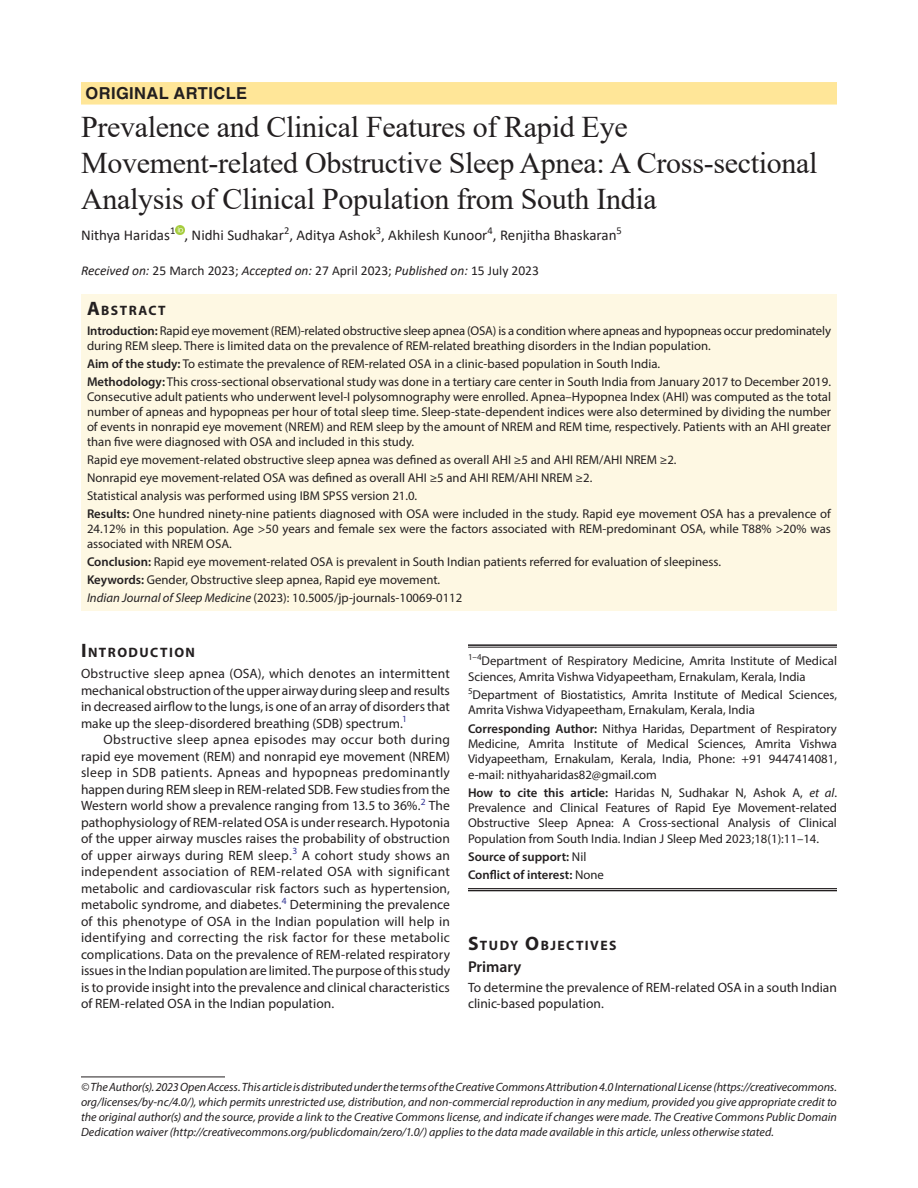
<style>
.page{position:relative;width:918px;height:1188px;background:#fff}
.page>*{position:absolute;margin:0;border:0;box-sizing:border-box;transform-origin:0 0}
.t1{font:30px/36px "Times New Roman";letter-spacing:-.01em;color:#231f20}
.ArticleType{font:700 16.5px "Helvetica LT Std";letter-spacing:.025em;color:#231f20}
.Head-2-stk{font:600 15.75px "Myriad Pro";color:#231f20}
.AuthorName{font:15px "Calibri";color:#231f20}
.Head-1{font:700 13.65px "Myriad Pro";letter-spacing:.105em;color:#231f20}
.AbstractTitle{font:700 13.65px "Myriad Pro";letter-spacing:.105em;color:#231f20}
.Para-Indent{font:13.5px/16.5px "Myriad Pro";letter-spacing:.005em;color:#231f20;text-align:justify}
.Para-NoIndent{font:13.5px/16.5px "Myriad Pro";color:#231f20;text-align:justify}
.PAS_History{font:italic 13.5px "Calibri";color:#231f20}
.Abstract-Para-first{font:12.75px/15px "Myriad Pro";color:#231f20;text-align:justify}
.How_to_Cite{font:12.75px/15.3px "Myriad Pro";color:#231f20;text-align:justify}
.Corresponding_Author{font:12.75px/15.3px "Myriad Pro";color:#231f20;text-align:justify}
.Affiliation-first{font:12.75px/15.3px "Myriad Pro";color:#231f20}
.Affiliation{font:12.75px/15.3px "Myriad Pro";color:#231f20}
.JT_DOI{font:12.75px "Myriad Pro";color:#231f20}
.Keywords{font:12.75px "Myriad Pro";color:#231f20}
.COI{font:600 12.75px "Myriad Pro";color:#231f20}
.Source{font:600 12.75px "Myriad Pro";color:#231f20}
.FootNote{font:italic 12px/15px "Myriad Pro";color:#231f20;text-align:justify}
.s1{font-style:normal}
.s2{font-size:19.5px}
.s3{font-weight:600}
.s4{font-style:italic}
.s5{font-weight:400}
</style>
<div class="page">
<div style="left:81px;top:82px;width:756px;height:23px;background:#ffe698"></div>
<div style="left:81px;top:295px;width:756px;height:25px;background:#fef8e3"></div>
<div style="left:81px;top:319px;width:756px;height:40px;background:#fef8e3"></div>
<div style="left:81px;top:352px;width:756px;height:25px;background:#fef8e3"></div>
<div style="left:81px;top:370px;width:756px;height:85px;background:#fef8e3"></div>
<div style="left:81px;top:448px;width:756px;height:25px;background:#fef8e3"></div>
<div style="left:81px;top:466px;width:756px;height:25px;background:#fef8e3"></div>
<div style="left:81px;top:484px;width:756px;height:25px;background:#fef8e3"></div>
<div style="left:81px;top:502px;width:756px;height:55px;background:#fef8e3"></div>
<div style="left:81px;top:550px;width:756px;height:25px;background:#fef8e3"></div>
<div style="left:81px;top:568px;width:756px;height:25px;background:#fef8e3"></div>
<div style="left:81px;top:586px;width:756px;height:25px;background:#fef8e3"></div>
<svg style="left:175px;top:225px;width:10px;height:9px"></svg>
<hr style="left:81px;top:1077px;width:144px;height:1px;background:#231f20">
<hr style="left:468px;top:644px;width:369px;height:2px;background:#231f20">
<hr style="left:468px;top:647px;width:369px;height:1px;background:#231f20">
<hr style="left:468px;top:888px;width:369px;height:1px;background:#231f20">
<hr style="left:468px;top:890px;width:369px;height:1px;background:#231f20">
<p class="ArticleType" style="left:86px;top:83px;width:163px">ORIGINAL ARTICLE</p>
<p class="t1" style="left:81px;top:108px;width:738px">Prevalence and Clinical Features of Rapid Eye<br>Movement-related Obstructive Sleep Apnea: A Cross-sectional<br>Analysis of Clinical Population from South India</p>
<p class="AuthorName" style="left:81px;top:225px;width:542px">Nithya Haridas<sup>1</sup> , Nidhi Sudhakar<sup>2</sup>, Aditya Ashok<sup>3</sup>, Akhilesh Kunoor<sup>4</sup>, Renjitha Bhaskaran<sup>5</sup></p>
<p class="PAS_History" style="left:81px;top:261px;width:459px">Received on: <span class="s1">25 March 2023;</span> Accepted on: <span class="s1">27 April 2023;</span> Published on: <span class="s1">15 July 2023</span></p>
<p class="AbstractTitle" style="left:87px;top:302px;width:80px"><span class="s2">A</span>BSTRACT</p>
<p class="Abstract-Para-first" style="left:87px;top:323px;width:746px"><span class="s3">Introduction:</span> Rapid eye movement (REM)-related obstructive sleep apnea (OSA) is a condition where apneas and hypopneas occur predominately during REM sleep. There is limited data on the prevalence of REM-related breathing disorders in the Indian population.</p>
<p class="Abstract-Para-first" style="left:87px;top:356px;width:575px"><span class="s3">Aim of the study:</span> To estimate the prevalence of REM-related OSA in a clinic-based population in South India.</p>
<p class="Abstract-Para-first" style="left:87px;top:374px;width:746px"><span class="s3">Methodology:</span> This cross-sectional observational study was done in a tertiary care center in South India from January 2017 to December 2019.<br>Consecutive adult patients who underwent level-I polysomnography were enrolled. Apnea–Hypopnea Index (AHI) was computed as the total number of apneas and hypopneas per hour of total sleep time. Sleep-state-dependent indices were also determined by dividing the number of events in nonrapid eye movement (NREM) and REM sleep by the amount of NREM and REM time, respectively. Patients with an AHI greater than five were diagnosed with OSA and included in this study.</p>
<p class="Abstract-Para-first" style="left:87px;top:452px;width:591px">Rapid eye movement-related obstructive sleep apnea was defined as overall AHI ≥5 and AHI REM/AHI NREM ≥2.</p>
<p class="Abstract-Para-first" style="left:87px;top:470px;width:507px">Nonrapid eye movement-related OSA was defined as overall AHI ≥5 and AHI REM/AHI NREM ≥2.</p>
<p class="Abstract-Para-first" style="left:87px;top:488px;width:332px">Statistical analysis was performed using IBM SPSS version 21.0.</p>
<p class="Abstract-Para-first" style="left:87px;top:506px;width:745px"><span class="s3">Results:</span> One hundred ninety-nine patients diagnosed with OSA were included in the study. Rapid eye movement OSA has a prevalence of 24.12% in this population. Age &gt;50 years and female sex were the factors associated with REM-predominant OSA, while T88% &gt;20% was associated with NREM OSA.</p>
<p class="Abstract-Para-first" style="left:87px;top:554px;width:636px"><span class="s3">Conclusion:</span> Rapid eye movement-related OSA is prevalent in South Indian patients referred for evaluation of sleepiness.</p>
<p class="Keywords" style="left:87px;top:572px;width:355px"><span class="s3">Keywords:</span> Gender, Obstructive sleep apnea, Rapid eye movement.</p>
<p class="JT_DOI" style="left:87px;top:590px;width:377px"><span class="s4">Indian Journal of Sleep Medicine</span> (2023): 10.5005/jp-journals-10069-0112</p>
<p class="Head-1" style="left:81px;top:644px;width:116px"><span class="s2">I</span>NTRODUCTION</p>
<p class="Para-NoIndent" style="left:81px;top:665px;width:371px">Obstructive sleep apnea (OSA), which denotes an intermittent mechanical obstruction of the upper airway during sleep and results in decreased airflow to the lungs, is one of an array of disorders that make up the sleep-disordered breathing (SDB) spectrum.<sup>1</sup></p>
<p class="Para-Indent" style="left:81px;top:731px;width:371px;text-indent:22px">Obstructive sleep apnea episodes may occur both during rapid eye movement (REM) and nonrapid eye movement (NREM) sleep in SDB patients. Apneas and hypopneas predominantly happen during REM sleep in REM-related SDB. Few studies from the Western world show a prevalence ranging from 13.5 to 36%.<sup>2</sup> The pathophysiology of REM-related OSA is under research. Hypotonia of the upper airway muscles raises the probability of obstruction of upper airways during REM sleep.<sup>3</sup> A cohort study shows an independent association of REM-related OSA with significant metabolic and cardiovascular risk factors such as hypertension, metabolic syndrome, and diabetes.<sup>4</sup> Determining the prevalence of this phenotype of OSA in the Indian population will help in identifying and correcting the risk factor for these metabolic complications. Data on the prevalence of REM-related respiratory issues in the Indian population are limited. The purpose of this study is to provide insight into the prevalence and clinical characteristics of REM-related OSA in the Indian population.</p>
<p class="Affiliation-first" style="left:468px;top:653px;width:371px"><sup>1–4</sup>Department of Respiratory Medicine, Amrita Institute of Medical<br>Sciences, Amrita Vishwa Vidyapeetham, Ernakulam, Kerala, India</p>
<p class="Affiliation" style="left:468px;top:687px;width:370px"><sup>5</sup>Department of Biostatistics, Amrita Institute of Medical Sciences,<br>Amrita Vishwa Vidyapeetham, Ernakulam, Kerala, India</p>
<p class="Corresponding_Author" style="left:468px;top:720px;width:371px"><span class="s3">Corresponding Author:</span> Nithya Haridas, Department of Respiratory Medicine, Amrita Institute of Medical Sciences, Amrita Vishwa Vidyapeetham, Ernakulam, Kerala, India, Phone: +91 9447414081, e-mail: nithyaharidas82@gmail.com</p>
<p class="How_to_Cite" style="left:468px;top:785px;width:371px"><span class="s3">How to cite this article:</span> Haridas N, Sudhakar N, Ashok A, <span class="s4">et al</span>.<br>Prevalence and Clinical Features of Rapid Eye Movement-related Obstructive Sleep Apnea: A Cross-sectional Analysis of Clinical Population from South India. Indian J Sleep Med 2023;18(1):11–14.</p>
<p class="Source" style="left:468px;top:849px;width:120px">Source of support: <span class="s5">Nil</span></p>
<p class="COI" style="left:468px;top:867px;width:137px">Conflict of interest: <span class="s5">None</span></p>
<p class="Head-1" style="left:468px;top:936px;width:150px"><span class="s2">S</span>TUDY <span class="s2">O</span>BJECTIVES</p>
<p class="Head-2-stk" style="left:468px;top:957px;width:55px">Primary</p>
<p class="Para-NoIndent" style="left:468px;top:979px;width:370px">To determine the prevalence of REM-related OSA in a south Indian clinic-based population.</p>
<p class="FootNote" style="left:81px;top:1079px;width:758px">© The Author(s). 2023 Open Access. This article is distributed under the terms of the Creative Commons Attribution 4.0 International License (https://creativecommons. org/licenses/by-nc/4.0/), which permits unrestricted use, distribution, and non-commercial reproduction in any medium, provided you give appropriate credit to the original author(s) and the source, provide a link to the Creative Commons license, and indicate if changes were made. The Creative Commons Public Domain Dedication waiver (http://creativecommons.org/publicdomain/zero/1.0/) applies to the data made available in this article, unless otherwise stated.</p>
</div>
